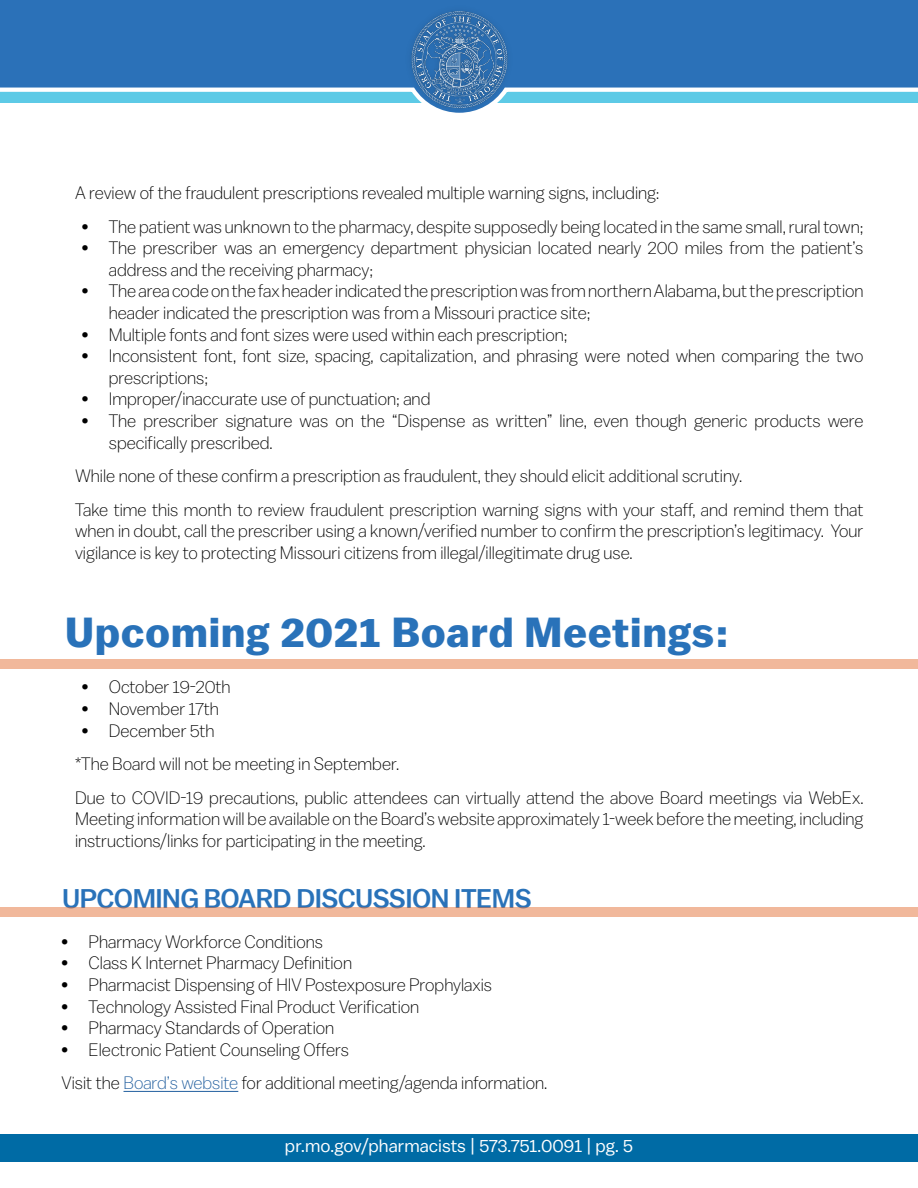
<style>
.page{position:relative;width:918px;height:1188px;background:#fff}
.page>*{position:absolute;margin:0;border:0;box-sizing:border-box;transform-origin:0 0}
.t1{font:700 42px "Balto";letter-spacing:.025em;color:#2972b9}
.t2{font:500 27px "Balto";letter-spacing:-.02em;color:#2972b9}
.t3{font:300 18px/21.6px "Balto";color:#000}
.t4{font:18px "Balto";color:#fff}
.s1{color:#215e9e}
</style>
<div class="page">
<svg style="left:0;top:0;width:918px;height:103px;background:#3980bf"></svg>
<div style="left:404px;top:3px;width:111px;height:112px;background:#000;opacity:.33"></div>
<img style="left:410px;top:10px;width:99px;height:99px">
<div style="left:0;top:1134px;width:918px;height:27px;background:#006ba5"></div>
<hr style="left:124px;top:1091px;width:114px;height:1px;background:#215e9e">
<div style="left:0;top:660px;width:918px;height:9px;background:#f1b89b"></div>
<div style="left:0;top:907px;width:918px;height:9px;background:#f1b89b"></div>
<p class="t3" style="left:75px;top:182px;width:586px">A review of the fraudulent prescriptions revealed multiple warning signs, including:</p>
<p class="t3" style="left:82px;top:215px;width:783px">• The patient was unknown to the pharmacy, despite supposedly being located in the same small, rural town;</p>
<p class="t3" style="left:109px;top:237px;width:756px;text-indent:-27px">• The prescriber was an emergency department physician located nearly 200 miles from the patient’s address and the receiving pharmacy;</p>
<p class="t3" style="left:109px;top:280px;width:756px;text-indent:-27px">• The area code on the fax header indicated the prescription was from northern Alabama, but the prescription header indicated the prescription was from a Missouri practice site;</p>
<p class="t3" style="left:82px;top:323px;width:487px">• Multiple fonts and font sizes were used within each prescription;</p>
<p class="t3" style="left:109px;top:345px;width:756px;text-indent:-27px">• Inconsistent font, font size, spacing, capitalization, and phrasing were noted when comparing the two prescriptions;</p>
<p class="t3" style="left:82px;top:388px;width:350px">• Improper/inaccurate use of punctuation; and</p>
<p class="t3" style="left:109px;top:410px;width:756px;text-indent:-27px">• The prescriber signature was on the “Dispense as written” line, even though generic products were specifically prescribed.</p>
<p class="t3" style="left:75px;top:459px;width:790px;line-height:33.6px">While none of these confirm a prescription as fraudulent, they should elicit additional scrutiny.<br>Take time this month to review fraudulent prescription warning signs with your staff, and remind them that</p>
<p class="t3" style="left:75px;top:520px;width:790px">when in doubt, call the prescriber using a known/verified number to confirm the prescription’s legitimacy. Your vigilance is key to protecting Missouri citizens from illegal/illegitimate drug use.</p>
<h1 class="t1" style="left:65px;top:607px;width:665px">Upcoming 2021 Board Meetings:</h1>
<p class="t3" style="left:82px;top:676px;width:150px">• October 19-20th</p>
<p class="t3" style="left:82px;top:698px;width:139px">• November 17th</p>
<p class="t3" style="left:75px;top:713px;width:790px;line-height:33.6px;text-indent:7px">• December 5th<br>*The Board will not be meeting in September.<br>Due to COVID-19 precautions, public attendees can virtually attend the above Board meetings via WebEx.</p>
<p class="t3" style="left:75px;top:808px;width:790px">Meeting information will be available on the Board’s website approximately 1-week before the meeting, including instructions/links for participating in the meeting.</p>
<h2 class="t2" style="left:62px;top:882px;width:471px">UPCOMING BOARD DISCUSSION ITEMS</h2>
<p class="t3" style="left:62px;top:930px;width:263px">• Pharmacy Workforce Conditions</p>
<p class="t3" style="left:62px;top:952px;width:292px">• Class K Internet Pharmacy Definition</p>
<p class="t3" style="left:62px;top:974px;width:432px">• Pharmacist Dispensing of HIV Postexposure Prophylaxis</p>
<p class="t3" style="left:62px;top:995px;width:359px">• Technology Assisted Final Product Verification</p>
<p class="t3" style="left:62px;top:1017px;width:274px">• Pharmacy Standards of Operation</p>
<p class="t3" style="left:62px;top:1032px;width:487px;line-height:33.6px">• Electronic Patient Counseling Offers<br>Visit the <span class="s1">Board’s website</span> for additional meeting/agenda information.</p>
<p class="t4" style="left:285px;top:1135px;width:350px">pr.mo.gov/pharmacists | 573.751.0091 | pg. 5</p>
</div>
